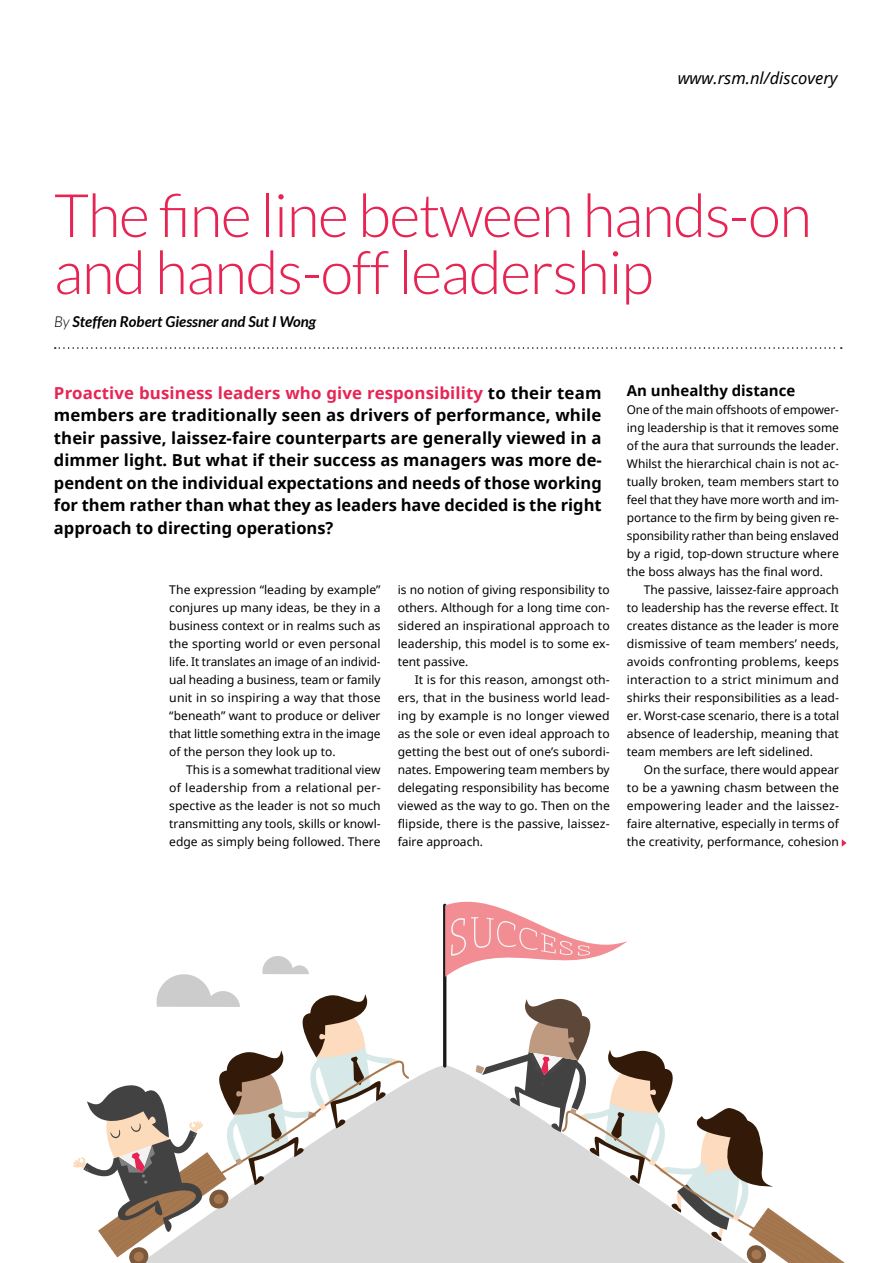
<style>
.page{position:relative;width:893px;height:1263px;background:#fff}
.page>*{position:absolute;margin:0;border:0;box-sizing:border-box;transform-origin:0 0}
.t1{font:300 60px/57px "Lato";letter-spacing:-.02em;color:#e72554}
.t2{font:700 16.5px/22.5px "Noto Sans";color:#000;text-align:justify}
.t3{font:italic 16.5px "Noto Sans";color:#000}
.t4{font:italic 700 15px "Lato";color:#000}
.t5{font:700 15px "Noto Sans";color:#000}
.t6{font:12px/18px "Noto Sans";color:#000;text-align:justify}
.s1{font-weight:300}
.s2{color:#e72554}
</style>
<div class="page">
<svg style="left:55px;top:347px;width:787px;height:2px"></svg>
<div style="left:409px;top:1065px;width:66px;height:198px;background:#d9d9d9"></div>
<hr style="left:443px;top:904px;width:3px;height:163px;background:#1a1a1a;border-radius:2px">
<svg style="left:445px;top:901px;width:182px;height:85px"></svg>
<svg style="left:73px;top:956px;width:336px;height:307px"></svg>
<svg style="left:842px;top:839px;width:5px;height:8px"></svg>
<svg style="left:475px;top:998px;width:370px;height:265px"></svg>
<h2 class="t3" style="left:678px;top:66px;width:161px">www.rsm.nl/discovery</h2>
<h1 class="t1" style="left:54px;top:187px;width:759px">The fine line between hands-on and hands-off leadership</h1>
<p class="t4" style="left:54px;top:313px;width:264px"><span class="s1">By</span> Steffen Robert Giessner and Sut I Wong</p>
<p class="t2" style="left:54px;top:381px;width:549px"><span class="s2">Proactive business leaders who give responsibility</span> to their team members are traditionally seen as drivers of performance, while their passive, laissez-faire counterparts are generally viewed in a dimmer light. But what if their success as managers was more de&shy;pendent on the individual expectations and needs of those working for them rather than what they as leaders have decided is the right approach to directing operations?</p>
<p class="t6" style="left:169px;top:580px;width:213px">The expression “leading by example” conjures up many ideas, be they in a business context or in realms such as the sporting world or even personal life. It translates an image of an individ&shy;ual heading a business, team or family unit in so inspiring a way that those “beneath” want to produce or deliver that little something extra in the image of the person they look up to.</p>
<p class="t6" style="left:169px;top:760px;width:213px;text-indent:17px">This is a somewhat traditional view of leadership from a relational per&shy;spective as the leader is not so much transmitting any tools, skills or knowl&shy;edge as simply being followed. There</p>
<p class="t6" style="left:398px;top:580px;width:214px">is no notion of giving responsibility to others. Although for a long time con&shy;sidered an inspirational approach to leadership, this model is to some ex&shy;tent passive.</p>
<p class="t6" style="left:398px;top:670px;width:214px;text-indent:17px">It is for this reason, amongst oth&shy;ers, that in the business world lead&shy;ing by example is no longer viewed as the sole or even ideal approach to getting the best out of one’s subordi&shy;nates. Empowering team members by delegating responsibility has become viewed as the way to go. Then on the flipside, there is the passive, laissez&shy;faire approach.</p>
<p class="t5" style="left:627px;top:380px;width:170px">An unhealthy distance</p>
<p class="t6" style="left:627px;top:400px;width:214px">One of the main offshoots of empower&shy;ing leadership is that it removes some of the aura that surrounds the leader.<br>Whilst the hierarchical chain is not ac&shy;tually broken, team members start to feel that they have more worth and im&shy;portance to the firm by being given re&shy;sponsibility rather than being enslaved by a rigid, top-down structure where the boss always has the final word.</p>
<p class="t6" style="left:627px;top:580px;width:214px;text-indent:17px">The passive, laissez-faire approach to leadership has the reverse effect. It creates distance as the leader is more dismissive of team members’ needs, avoids confronting problems, keeps interaction to a strict minimum and shirks their responsibilities as a lead&shy;er. Worst-case scenario, there is a total absence of leadership, meaning that team members are left sidelined.</p>
<p class="t6" style="left:627px;top:760px;width:214px;text-indent:17px">On the surface, there would appear to be a yawning chasm between the empowering leader and the laissez&shy;faire alternative, especially in terms of the creativity, performance, cohesion</p>
</div>
